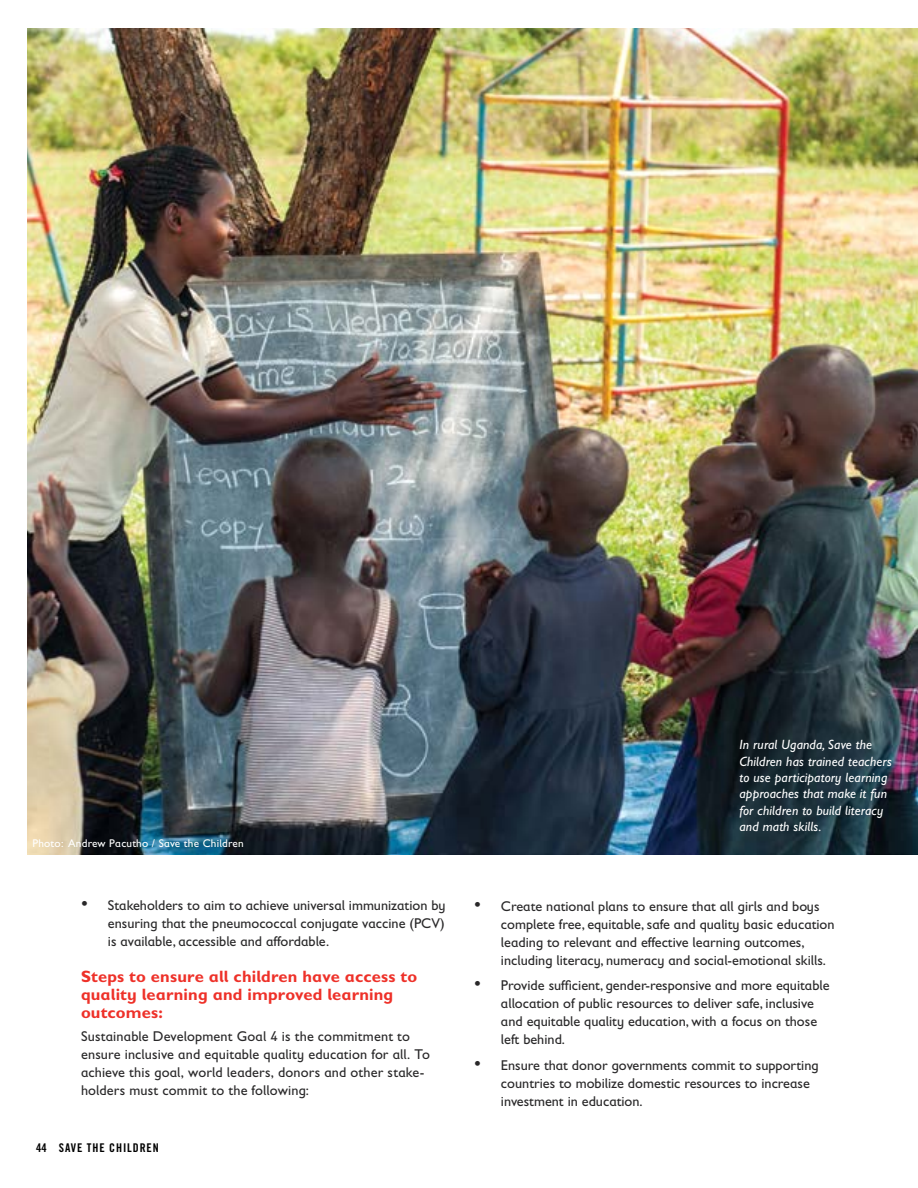
<style>
.page{position:relative;width:918px;height:1188px;background:#fff}
.page>*{position:absolute;margin:0;border:0;box-sizing:border-box;transform-origin:0 0}
.t1{font:700 16.5px/18px "Gill Sans Infant Std";letter-spacing:.01em;color:#ee3129}
.t2{font:14.25px/18px "Gill Sans Infant Std";color:#292829}
.t3{font:italic 13.5px/16.5px "Gill Sans Infant Std";letter-spacing:.01em;color:#fff}
.t4{font:12px "Trade Gothic Bold Cond Twenty";letter-spacing:.075em;color:#000}
.t5{font:11.25px "Gill Sans Infant Std";letter-spacing:.02em;color:#fff}
.s1{font-size:19.5px}
</style>
<div class="page">
<img style="left:27px;top:28px;width:891px;height:826px">
<p class="t5" style="left:32px;top:837px;width:213px">Photo: Andrew Pacutho / Save the Children</p>
<p class="t2" style="left:108px;top:896px;width:339px;text-align:justify;text-indent:-27px"><span class="s1">•</span> Stakeholders to aim to achieve universal immunization by ensuring that the pneumococcal conjugate vaccine (PCV) is available, accessible and affordable.</p>
<p class="t1" style="left:81px;top:968px;width:338px">Steps to ensure all children have access to quality learning and improved learning outcomes:</p>
<p class="t2" style="left:81px;top:1027px;width:350px">Sustainable Development Goal 4 is the commitment to ensure inclusive and equitable quality education for all. To achieve this goal, world leaders, donors and other stake&shy;holders must commit to the following:</p>
<p class="t4" style="left:36px;top:1140px;width:124px">44 SAVE THE CHILDREN</p>
<p class="t3" style="left:740px;top:736px;width:154px">In rural Uganda, Save the<br>Children has trained teachers to use participatory learning approaches that make it fun for children to build literacy and math skills.</p>
<p class="t2" style="left:501px;top:897px;width:335px;text-indent:-27px"><span class="s1">•</span> Create national plans to ensure that all girls and boys complete free, equitable, safe and quality basic education leading to relevant and effective learning outcomes, including literacy, numeracy and social-emotional skills.</p>
<p class="t2" style="left:501px;top:977px;width:330px;text-indent:-27px"><span class="s1">•</span> Provide sufficient, gender-responsive and more equitable allocation of public resources to deliver safe, inclusive and equitable quality education, with a focus on those left behind.</p>
<p class="t2" style="left:501px;top:1056px;width:319px;text-indent:-27px"><span class="s1">•</span> Ensure that donor governments commit to supporting countries to mobilize domestic resources to increase investment in education.</p>
</div>
